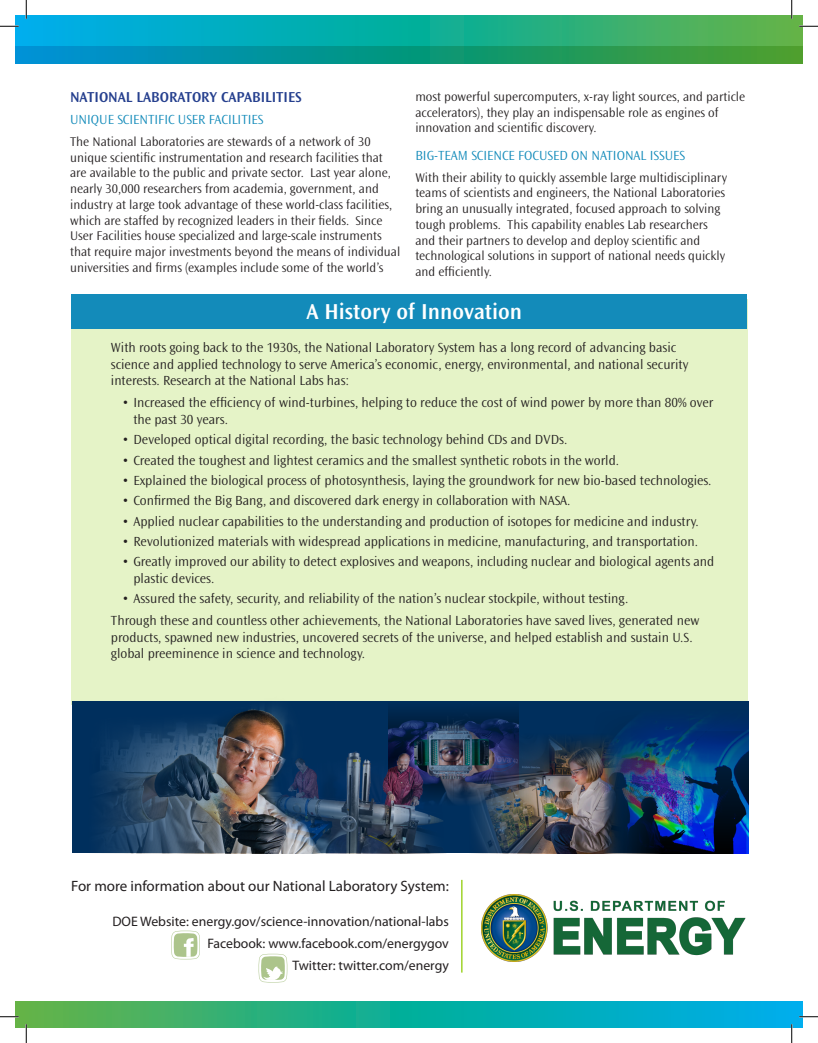
<style>
.page{position:relative;width:818px;height:1043px;background:#fff}
.page>*{position:absolute;margin:0;border:0;box-sizing:border-box;transform-origin:0 0}
.t1{font:600 22.5px "Ocean Sans Std";color:#fff}
.t2{font:15px "Myriad Pro";color:#231f20}
.t3{font:600 15px "Ocean Sans Std";color:#253f8e}
.t4{font:300 13.75px/16.5px "Ocean Sans Std";color:#231f20}
.t5{font:13.75px "Myriad Pro";color:#231f20}
.t6{font:300 13.75px "Ocean Sans Std";color:#138bba}
.t7{font:300 13.12px/15.8px "Ocean Sans Std";color:#231f20}
</style>
<div class="page">
<div style="left:71px;top:299px;width:676px;height:406px;background:#e5f3c7"></div>
<div style="left:72px;top:701px;width:676px;height:151px;background:#002f5d"></div>
<div style="left:72px;top:295px;width:675px;height:34px;background:#138bba"></div>
<svg style="left:15px;top:15px;width:787px;height:32px;background:#1aae9a"></svg>
<svg style="left:15px;top:47px;width:787px;height:16px;background:#14967e"></svg>
<svg style="left:16px;top:1001px;width:786px;height:26px;background:#1baf9a"></svg>
<svg style="left:171px;top:930px;width:29px;height:29px"></svg>
<svg style="left:258px;top:953px;width:29px;height:29px"></svg>
<hr style="left:461px;top:879px;width:1px;height:93px;background:#8ccb00">
<img style="left:481px;top:894px;width:264px;height:67px">
<img style="left:87px;top:706px;width:200px;height:147px">
<img style="left:388px;top:709px;width:130px;height:94px">
<img style="left:467px;top:733px;width:124px;height:120px">
<img style="left:238px;top:751px;width:211px;height:102px">
<img style="left:591px;top:720px;width:157px;height:133px">
<svg style="left:0;top:25px;width:19px;height:2px"></svg>
<svg style="left:799px;top:25px;width:19px;height:2px"></svg>
<svg style="left:0;top:1015px;width:19px;height:2px"></svg>
<svg style="left:799px;top:1015px;width:19px;height:2px"></svg>
<svg style="left:25px;top:0;width:2px;height:19px"></svg>
<svg style="left:25px;top:1024px;width:2px;height:18px"></svg>
<svg style="left:790px;top:0;width:2px;height:19px"></svg>
<svg style="left:790px;top:1024px;width:2px;height:18px"></svg>
<p class="t7" style="left:415px;top:89px;width:331px">most powerful supercomputers, x-ray light sources, and particle accelerators), they play an indispensable role as engines of innovation and scientific discovery.</p>
<p class="t6" style="left:415px;top:148px;width:271px">BIG-TEAM SCIENCE FOCUSED ON NATIONAL ISSUES</p>
<p class="t7" style="left:415px;top:169px;width:313px">With their ability to quickly assemble large multidisciplinary teams of scientists and engineers, the National Laboratories bring an unusually integrated, focused approach to solving tough problems. This capability enables Lab researchers and their partners to develop and deploy scientific and technological solutions in support of national needs quickly and efficiently.</p>
<p class="t1" style="left:306px;top:299px;width:217px">A History of Innovation</p>
<p class="t4" style="left:111px;top:339px;width:579px">With roots going back to the 1930s, the National Laboratory System has a long record of advancing basic science and applied technology to serve America’s economic, energy, environmental, and national security interests. Research at the National Labs has:</p>
<p class="t4" style="left:133px;top:395px;width:581px;text-indent:-11px">• Increased the efficiency of wind-turbines, helping to reduce the cost of wind power by more than 80% over the past 30 years.</p>
<p class="t4" style="left:122px;top:431px;width:446px">• Developed optical digital recording, the basic technology behind CDs and DVDs.</p>
<p class="t4" style="left:122px;top:452px;width:498px">• Created the toughest and lightest ceramics and the smallest synthetic robots in the world.</p>
<p class="t4" style="left:122px;top:472px;width:591px">• Explained the biological process of photosynthesis, laying the groundwork for new bio-based technologies.</p>
<p class="t4" style="left:122px;top:492px;width:450px">• Confirmed the Big Bang, and discovered dark energy in collaboration with NASA.</p>
<p class="t4" style="left:122px;top:513px;width:578px">• Applied nuclear capabilities to the understanding and production of isotopes for medicine and industry.</p>
<p class="t4" style="left:122px;top:533px;width:577px">• Revolutionized materials with widespread applications in medicine, manufacturing, and transportation.</p>
<p class="t4" style="left:133px;top:553px;width:582px;text-indent:-11px">• Greatly improved our ability to detect explosives and weapons, including nuclear and biological agents and plastic devices.</p>
<p class="t4" style="left:122px;top:590px;width:507px">• Assured the safety, security, and reliability of the nation’s nuclear stockpile, without testing.</p>
<p class="t4" style="left:111px;top:612px;width:590px">Through these and countless other achievements, the National Laboratories have saved lives, generated new products, spawned new industries, uncovered secrets of the universe, and helped establish and sustain U.S. global preeminence in science and technology.</p>
<p class="t3" style="left:70px;top:89px;width:233px">NATIONAL LABORATORY CAPABILITIES</p>
<p class="t6" style="left:70px;top:112px;width:195px">UNIQUE SCIENTIFIC USER FACILITIES</p>
<p class="t7" style="left:70px;top:134px;width:331px">The National Laboratories are stewards of a network of 30 unique scientific instrumentation and research facilities that are available to the public and private sector. Last year alone, nearly 30,000 researchers from academia, government, and industry at large took advantage of these world-class facilities, which are staffed by recognized leaders in their fields. Since User Facilities house specialized and large-scale instruments that require major investments beyond the means of individual universities and firms (examples include some of the world’s</p>
<p class="t2" style="left:71px;top:876px;width:379px">For more information about our National Laboratory System:</p>
<p class="t5" style="left:112px;top:912px;width:338px">DOE Website: energy.gov/science-innovation/national-labs</p>
<p class="t5" style="left:207px;top:934px;width:243px">Facebook: www.facebook.com/energygov</p>
<p class="t5" style="left:292px;top:956px;width:158px">Twitter: twitter.com/energy</p>
</div>
